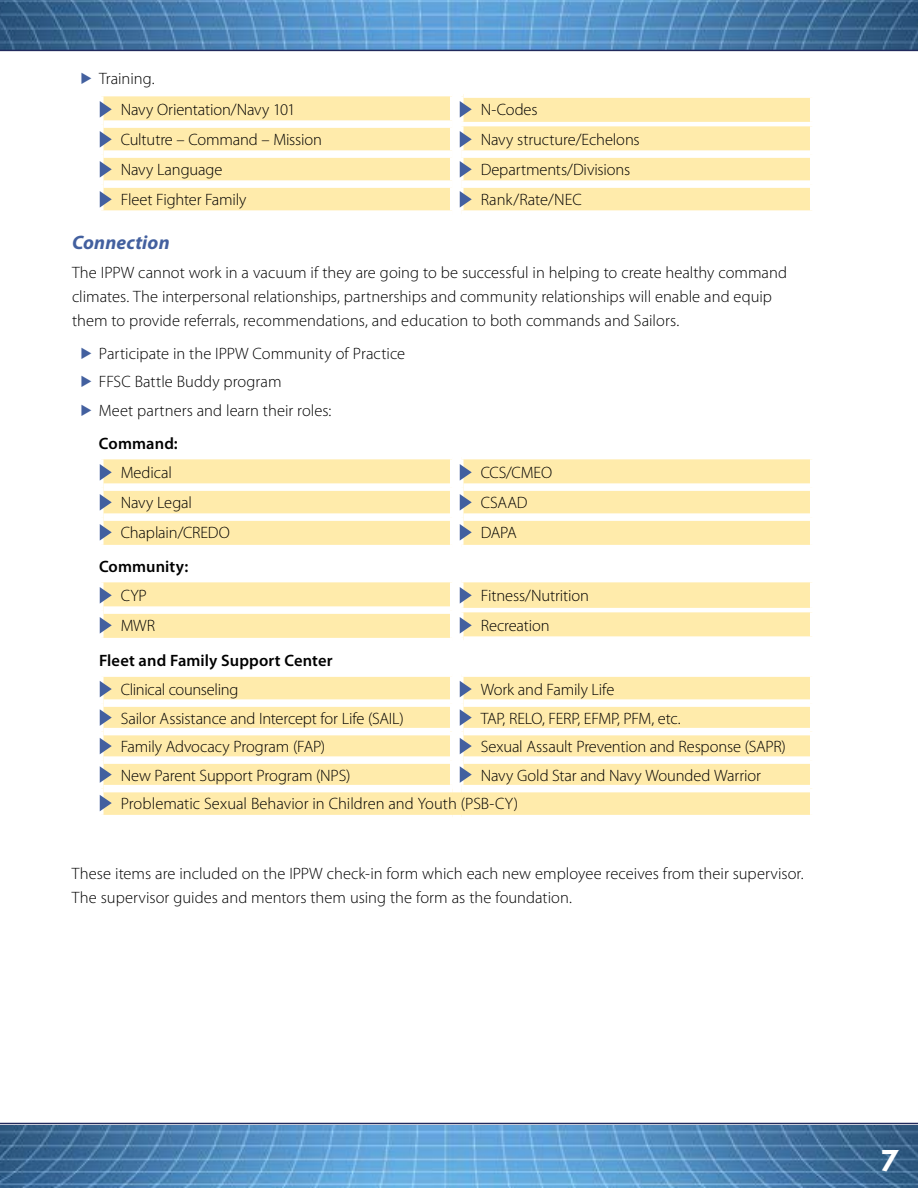
<style>
.page{position:relative;width:918px;height:1188px;background:#fff}
.page>*{position:absolute;margin:0;border:0;box-sizing:border-box;transform-origin:0 0}
.t1{font:800 31.5px "Futura PT";color:#fff}
.t2{font:italic 700 19.5px "Myriad Pro";letter-spacing:.01em;color:#43609f}
.t3{font:300 16.5px/24px "Myriad Pro";color:#000}
.t4{font:600 16.5px "Myriad Pro";letter-spacing:.005em;color:#000}
.t5{font:300 16.5px "Myriad Pro";letter-spacing:-.02em;color:#000}
</style>
<div class="page">
<img style="left:0;top:1125px;width:918px;height:63px">
<img style="left:0;top:0;width:918px;height:50px">
<hr style="left:0;top:50px;width:918px;height:1px;background:#212a5d">
<hr style="left:0;top:1123px;width:918px;height:1px;background:#212a5d">
<div style="left:104px;top:96px;width:706px;height:114px;background:#ffebab"></div>
<hr style="left:450px;top:96px;width:4px;height:24px;background:#fff">
<hr style="left:450px;top:128px;width:4px;height:22px;background:#fff">
<hr style="left:459px;top:122px;width:355px;height:4px;background:#fff">
<hr style="left:450px;top:158px;width:4px;height:22px;background:#fff">
<hr style="left:450px;top:188px;width:4px;height:22px;background:#fff">
<div style="left:464px;top:90px;width:350px;height:8px;background:#fff"></div>
<div style="left:104px;top:120px;width:348px;height:8px;background:#fff"></div>
<div style="left:104px;top:150px;width:348px;height:8px;background:#fff"></div>
<div style="left:461px;top:150px;width:349px;height:8px;background:#fff"></div>
<div style="left:104px;top:180px;width:348px;height:8px;background:#fff"></div>
<div style="left:461px;top:180px;width:349px;height:8px;background:#fff"></div>
<div style="left:104px;top:459px;width:706px;height:86px;background:#ffebab"></div>
<div style="left:104px;top:483px;width:346px;height:8px;background:#fff"></div>
<div style="left:464px;top:483px;width:346px;height:8px;background:#fff"></div>
<div style="left:104px;top:513px;width:346px;height:8px;background:#fff"></div>
<div style="left:464px;top:513px;width:346px;height:8px;background:#fff"></div>
<hr style="left:450px;top:459px;width:4px;height:28px;background:#fff">
<hr style="left:450px;top:487px;width:4px;height:30px;background:#fff">
<hr style="left:450px;top:517px;width:4px;height:28px;background:#fff">
<svg style="left:99px;top:587px;width:1px;height:17px"></svg>
<svg style="left:99px;top:617px;width:1px;height:17px"></svg>
<div style="left:104px;top:677px;width:706px;height:138px;background:#ffebab"></div>
<div style="left:104px;top:699px;width:346px;height:8px;background:#fff"></div>
<div style="left:464px;top:699px;width:346px;height:8px;background:#fff"></div>
<div style="left:104px;top:728px;width:346px;height:7px;background:#fff"></div>
<div style="left:464px;top:728px;width:346px;height:7px;background:#fff"></div>
<div style="left:104px;top:756px;width:346px;height:8px;background:#fff"></div>
<div style="left:464px;top:756px;width:346px;height:8px;background:#fff"></div>
<div style="left:104px;top:785px;width:348px;height:7px;background:#fff"></div>
<div style="left:452px;top:785px;width:9px;height:7px;background:#fff"></div>
<div style="left:461px;top:785px;width:349px;height:7px;background:#fff"></div>
<hr style="left:450px;top:677px;width:4px;height:26px;background:#fff">
<hr style="left:450px;top:703px;width:4px;height:29px;background:#fff">
<hr style="left:450px;top:732px;width:4px;height:28px;background:#fff">
<hr style="left:450px;top:760px;width:4px;height:25px;background:#fff">
<svg style="left:100px;top:101px;width:12px;height:17px"></svg>
<svg style="left:100px;top:131px;width:12px;height:17px"></svg>
<svg style="left:100px;top:161px;width:12px;height:17px"></svg>
<svg style="left:100px;top:191px;width:12px;height:17px"></svg>
<svg style="left:452px;top:94px;width:20px;height:117px"></svg>
<svg style="left:100px;top:464px;width:12px;height:17px"></svg>
<svg style="left:100px;top:494px;width:12px;height:17px"></svg>
<svg style="left:100px;top:524px;width:12px;height:17px"></svg>
<svg style="left:454px;top:459px;width:18px;height:86px"></svg>
<svg style="left:100px;top:582px;width:712px;height:58px"></svg>
<svg style="left:100px;top:681px;width:12px;height:16px"></svg>
<svg style="left:100px;top:709px;width:12px;height:17px"></svg>
<svg style="left:100px;top:738px;width:12px;height:16px"></svg>
<svg style="left:100px;top:766px;width:12px;height:17px"></svg>
<svg style="left:454px;top:676px;width:18px;height:113px"></svg>
<svg style="left:100px;top:795px;width:12px;height:16px"></svg>
<p class="t3" style="left:121px;top:63px;width:176px;line-height:30.9px;text-indent:-22px">Training.<br>Navy Orientation/Navy 101</p>
<p class="t3" style="left:481px;top:98px;width:58px">N-Codes</p>
<p class="t3" style="left:121px;top:128px;width:203px">Cultutre – Command – Mission</p>
<p class="t3" style="left:481px;top:128px;width:161px">Navy structure/Echelons</p>
<p class="t3" style="left:121px;top:158px;width:103px">Navy Language</p>
<p class="t3" style="left:481px;top:158px;width:151px">Departments/Divisions</p>
<p class="t3" style="left:121px;top:188px;width:127px">Fleet Fighter Family</p>
<p class="t3" style="left:481px;top:188px;width:103px">Rank/Rate/NEC</p>
<p class="t2" style="left:72px;top:230px;width:99px">Connection</p>
<p class="t3" style="left:72px;top:260px;width:717px">The IPPW cannot work in a vacuum if they are going to be successful in helping to create healthy command climates. The interpersonal relationships, partnerships and community relationships will enable and equip them to provide referrals, recommendations, and education to both commands and Sailors.</p>
<p class="t3" style="left:99px;top:339px;width:308px;line-height:28.5px">Participate in the IPPW Community of Practice<br>FFSC Battle Buddy program<br>Meet partners and learn their roles:</p>
<p class="t4" style="left:99px;top:433px;width:80px">Command:</p>
<p class="t3" style="left:121px;top:461px;width:53px">Medical</p>
<p class="t3" style="left:481px;top:461px;width:73px">CCS/CMEO</p>
<p class="t3" style="left:121px;top:491px;width:73px">Navy Legal</p>
<p class="t3" style="left:481px;top:491px;width:48px">CSAAD</p>
<p class="t3" style="left:121px;top:521px;width:110px">Chaplain/CREDO</p>
<p class="t3" style="left:481px;top:521px;width:38px">DAPA</p>
<p class="t4" style="left:99px;top:556px;width:91px">Community:</p>
<p class="t3" style="left:121px;top:584px;width:28px">CYP</p>
<p class="t3" style="left:481px;top:584px;width:110px">Fitness/Nutrition</p>
<p class="t3" style="left:121px;top:614px;width:36px">MWR</p>
<p class="t3" style="left:481px;top:614px;width:70px">Recreation</p>
<p class="t4" style="left:99px;top:650px;width:235px">Fleet and Family Support Center</p>
<p class="t5" style="left:121px;top:680px;width:119px">Clinical counseling</p>
<p class="t3" style="left:481px;top:677px;width:135px">Work and Family Life</p>
<p class="t3" style="left:121px;top:706px;width:285px">Sailor Assistance and Intercept for Life (SAIL)</p>
<p class="t5" style="left:481px;top:708px;width:201px">TAP, RELO, FERP, EFMP, PFM, etc.</p>
<p class="t3" style="left:121px;top:734px;width:206px">Family Advocacy Program (FAP)</p>
<p class="t3" style="left:481px;top:734px;width:307px">Sexual Assault Prevention and Response (SAPR)</p>
<p class="t3" style="left:121px;top:763px;width:231px">New Parent Support Program (NPS)</p>
<p class="t3" style="left:121px;top:761px;width:642px;line-height:28.5px;text-indent:360px">Navy Gold Star and Navy Wounded Warrior<br>Problematic Sexual Behavior in Children and Youth (PSB-CY)</p>
<p class="t3" style="left:72px;top:862px;width:733px">These items are included on the IPPW check-in form which each new employee receives from their supervisor.<br>The supervisor guides and mentors them using the form as the foundation.</p>
<h1 class="t1" style="left:881px;top:1141px;width:20px">7</h1>
</div>
